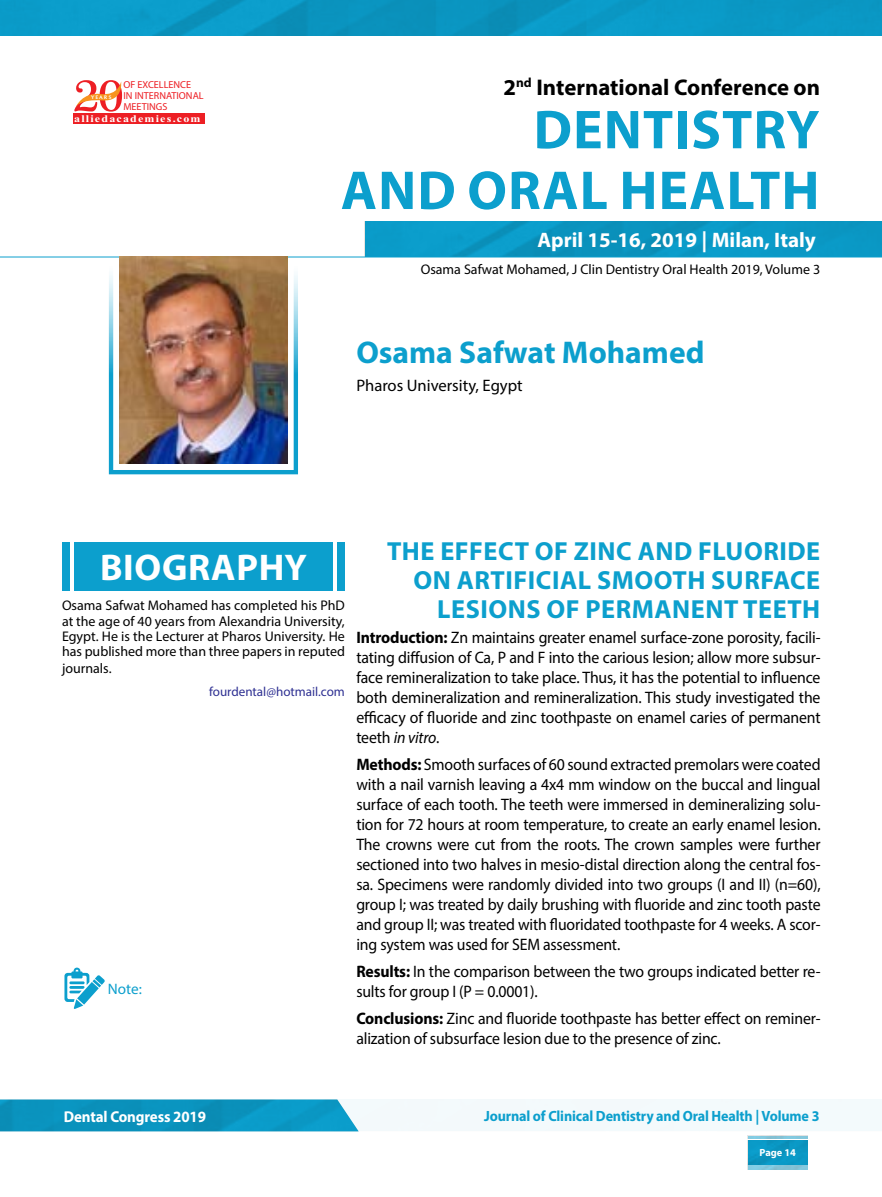
<style>
.page{position:relative;width:882px;height:1197px;background:#fff}
.page>*{position:absolute;margin:0;border:0;box-sizing:border-box;transform-origin:0 0}
.t1{font:700 55.3px/60.7px "Myriad Pro";letter-spacing:.02em;color:#0c9fcd;text-align:right}
.t2{font:700 37.27px "Myriad Pro";letter-spacing:.02em;color:#fff}
.t3{font:700 31.5px "Myriad Pro";color:#0c9fcd}
.t4{font:700 26.25px/28.9px "Myriad Pro";letter-spacing:.02em;color:#0c9fcd;text-align:right}
.t5{font:700 22.75px "Myriad Pro";color:#000}
.t6{font:700 21px "Myriad Pro";color:#fff}
.t7{font:16.62px/19.9px "Myriad Pro";letter-spacing:-.01em;color:#000;text-align:justify;scale:.95 1}
.t8{font:16.62px "Myriad Pro";letter-spacing:-.01em;color:#000}
.t9{font:700 15.75px "Myriad Pro";letter-spacing:-.01em;color:#fff;scale:.95 1}
.t10{font:15.22px "Myriad Pro";color:#0c9fcd}
.t11{font:700 14.88px "Myriad Pro";letter-spacing:-.01em;color:#0c9fcd;scale:.95 1}
.t12{font:14px/15.4px "Myriad Pro";color:#000;text-align:justify}
.t13{font:13.12px "Myriad Pro";color:#2e3092}
.t14{font:700 10.33px "Myriad Pro";color:#fff}
.t15{font:10.15px/10.8px "Myriad Pro";color:#ed1f24}
.t16{font:700 10.15px "Times New Roman";letter-spacing:.1em;color:#fff;scale:1.18 1}
.t17{font:5.25px "Oregon LDO Black";letter-spacing:.24em;color:#fff;scale:1.06 1}
.s1{font-weight:700}
.s2{font-style:italic}
</style>
<div class="page">
<img style="left:748px;top:1140px;width:60px;height:24px">
<hr style="left:748px;top:1136px;width:60px;height:3px;background:#0c9fcd">
<img style="left:0;top:1100px;width:359px;height:31px">
<svg style="left:64px;top:967px;width:41px;height:42px"></svg>
<img style="left:365px;top:222px;width:517px;height:35px">
<div style="left:73px;top:113px;width:132px;height:11px;background:#ed1f24"></div>
<svg style="left:74px;top:80px;width:49px;height:32px"></svg>
<hr style="left:0;top:257px;width:882px;height:1px;background:#0c9fcd">
<img style="left:0;top:0;width:882px;height:35px">
<div style="left:109px;top:263px;width:189px;height:211px;border:4px solid #0c9fcd"></div>
<img style="left:120px;top:257px;width:167px;height:207px">
<div style="left:74px;top:542px;width:259px;height:49px;background:#0c9fcd"></div>
<div style="left:337px;top:542px;width:8px;height:49px;background:#0c9fcd"></div>
<div style="left:62px;top:542px;width:8px;height:49px;background:#0c9fcd"></div>
<p class="t15" style="left:123px;top:79px;width:82px">OF EXCELLENCE<br>IN INTERNATIONAL<br>MEETINGS</p>
<p class="t16" style="left:74px;top:111px;width:109px">alliedacademies.com</p>
<p class="t17" style="left:91px;top:94px;width:21px">YEARS</p>
<h3 class="t5" style="left:504px;top:72px;width:318px">2<sup>nd</sup> International Conference on</h3>
<h1 class="t1" style="left:341px;top:97px;width:480px">DENTISTRY<br>AND ORAL HEALTH</h1>
<p class="t6" style="left:538px;top:226px;width:280px">April 15-16, 2019 | Milan, Italy</p>
<p class="t12" style="left:421px;top:262px;width:401px">Osama Safwat Mohamed, J Clin Dentistry Oral Health 2019, Volume 3</p>
<h3 class="t3" style="left:356px;top:332px;width:350px">Osama Safwat Mohamed</h3>
<p class="t8" style="left:356px;top:376px;width:168px">Pharos University, Egypt</p>
<h2 class="t2" style="left:100px;top:543px;width:208px">BIOGRAPHY</h2>
<p class="t12" style="left:62px;top:598px;width:284px">Osama Safwat Mohamed has completed his PhD at the age of 40 years from Alexandria University, Egypt. He is the Lecturer at Pharos University. He has published more than three papers in reputed</p>
<p class="t12" style="left:62px;top:661px;width:51px">journals.</p>
<p class="t13" style="left:209px;top:683px;width:137px">fourdental@hotmail.com</p>
<p class="t10" style="left:108px;top:979px;width:35px">Note:</p>
<h3 class="t4" style="left:387px;top:536px;width:435px">THE EFFECT OF ZINC AND FLUORIDE<br>ON ARTIFICIAL SMOOTH SURFACE<br>LESIONS OF PERMANENT TEETH</h3>
<p class="t7" style="left:356px;top:627px;width:490px"><span class="s1">Introduction:</span> Zn maintains greater enamel surface-zone porosity, facili&shy;tating diffusion of Ca, P and F into the carious lesion; allow more subsur&shy;face remineralization to take place. Thus, it has the potential to influence both demineralization and remineralization. This study investigated the efficacy of fluoride and zinc toothpaste on enamel caries of permanent teeth <span class="s2">in vitro</span>.</p>
<p class="t7" style="left:356px;top:754px;width:490px"><span class="s1">Methods:</span> Smooth surfaces of 60 sound extracted premolars were coated with a nail varnish leaving a 4x4 mm window on the buccal and lingual surface of each tooth. The teeth were immersed in demineralizing solu&shy;tion for 72 hours at room temperature, to create an early enamel lesion.<br>The crowns were cut from the roots. The crown samples were further sectioned into two halves in mesio-distal direction along the central fos&shy;sa. Specimens were randomly divided into two groups (I and II) (n=60), group I; was treated by daily brushing with fluoride and zinc tooth paste and group II; was treated with fluoridated toothpaste for 4 weeks. A scor&shy;ing system was used for SEM assessment.</p>
<p class="t7" style="left:356px;top:961px;width:490px"><span class="s1">Results:</span> In the comparison between the two groups indicated better re&shy;sults for group I (P = 0.0001).</p>
<p class="t7" style="left:356px;top:1009px;width:490px"><span class="s1">Conclusions:</span> Zinc and fluoride toothpaste has better effect on reminer&shy;alization of subsurface lesion due to the presence of zinc.</p>
<p class="t9" style="left:64px;top:1106px;width:151px">Dental Congress 2019</p>
<p class="t11" style="left:484px;top:1106px;width:355px">Journal of Clinical Dentistry and Oral Health | Volume 3</p>
<p class="t14" style="left:760px;top:1146px;width:38px">Page 14</p>
</div>
